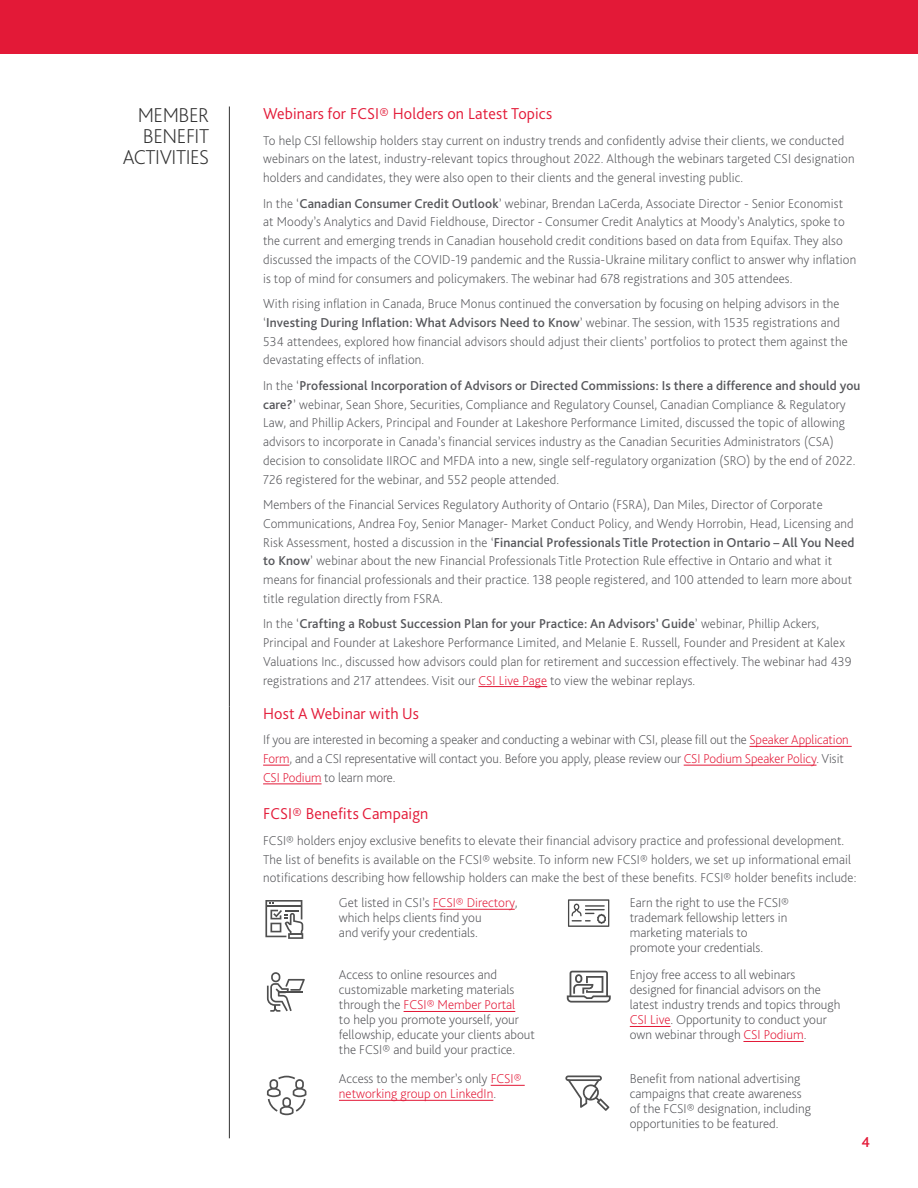
<style>
.page{position:relative;width:918px;height:1188px;background:#fff}
.page>*{position:absolute;margin:0;border:0;box-sizing:border-box;transform-origin:0 0}
.t1{font:200 21px/21px "Bliss Pro";letter-spacing:-.02em;color:#313131;text-align:right}
.t2{font:300 16.5px "Bliss Pro";letter-spacing:.01em;color:#e31937}
.t3{font:500 15px "Bliss Pro";color:#e31937}
.t4{font:200 13.5px/18.8px "Bliss Pro";letter-spacing:.01em;color:#55565a}
.t5{font:200 13.5px/15px "Bliss Pro";color:#e31937}
.s1{font-weight:500}
.s2{color:#e31937}
.s3{color:#e21f3b}
.s4{color:#58595b}
.s5{color:#55565a}
</style>
<div class="page">
<hr style="left:229px;top:107px;width:1px;height:599px;background:#313131">
<hr style="left:229px;top:706px;width:1px;height:432px;background:#313131">
<hr style="left:478px;top:686px;width:69px;height:1px;background:#e31937">
<hr style="left:749px;top:746px;width:103px;height:1px;background:#e31937">
<svg style="left:263px;top:765px;width:26px;height:1px"></svg>
<hr style="left:684px;top:765px;width:133px;height:1px;background:#e31937">
<hr style="left:263px;top:784px;width:59px;height:1px;background:#e31937">
<div style="left:0;top:0;width:918px;height:54px;background:#e31937"></div>
<hr style="left:433px;top:909px;width:82px;height:1px;background:#e21f3b">
<hr style="left:404px;top:1011px;width:111px;height:1px;background:#e31937">
<hr style="left:630px;top:1026px;width:41px;height:1px;background:#e31937">
<hr style="left:743px;top:1041px;width:61px;height:1px;background:#e31937">
<hr style="left:491px;top:1085px;width:34px;height:1px;background:#e31937">
<hr style="left:339px;top:1100px;width:154px;height:1px;background:#e31937">
<svg style="left:267px;top:972px;width:38px;height:40px"></svg>
<svg style="left:267px;top:1076px;width:39px;height:39px"></svg>
<svg style="left:565px;top:1075px;width:44px;height:36px"></svg>
<svg style="left:567px;top:971px;width:44px;height:32px"></svg>
<svg style="left:265px;top:900px;width:38px;height:39px"></svg>
<svg style="left:568px;top:899px;width:41px;height:28px"></svg>
<h1 class="t1" style="left:123px;top:104px;width:88px">MEMBER<br>BENEFIT<br>ACTIVITIES</h1>
<p class="t2" style="left:263px;top:103px;width:291px">Webinars for FCSI® Holders on Latest Topics</p>
<p class="t4" style="left:263px;top:130px;width:593px">To help CSI fellowship holders stay current on industry trends and confidently advise their clients, we conducted webinars on the latest, industry-relevant topics throughout 2022. Although the webinars targeted CSI designation holders and candidates, they were also open to their clients and the general investing public.</p>
<p class="t4" style="left:263px;top:193px;width:595px">In the ‘<span class="s1">Canadian Consumer Credit Outlook</span>’ webinar, Brendan LaCerda, Associate Director - Senior Economist at Moody’s Analytics and David Fieldhouse, Director - Consumer Credit Analytics at Moody’s Analytics, spoke to the current and emerging trends in Canadian household credit conditions based on data from Equifax. They also discussed the impacts of the COVID-19 pandemic and the Russia-Ukraine military conflict to answer why inflation is top of mind for consumers and policymakers. The webinar had 678 registrations and 305 attendees.</p>
<p class="t4" style="left:263px;top:294px;width:586px">With rising inflation in Canada, Bruce Monus continued the conversation by focusing on helping advisors in the ‘<span class="s1">Investing During Inflation: What Advisors Need to Know</span>’ webinar. The session, with 1535 registrations and 534 attendees, explored how financial advisors should adjust their clients’ portfolios to protect them against the devastating effects of inflation.</p>
<p class="t4" style="left:263px;top:376px;width:599px">In the ‘<span class="s1">Professional Incorporation of Advisors or Directed Commissions: Is there a difference and should you care?</span>’ webinar, Sean Shore, Securities, Compliance and Regulatory Counsel, Canadian Compliance &amp; Regulatory Law, and Phillip Ackers, Principal and Founder at Lakeshore Performance Limited, discussed the topic of allowing advisors to incorporate in Canada’s financial services industry as the Canadian Securities Administrators (CSA) decision to consolidate IIROC and MFDA into a new, single self-regulatory organization (SRO) by the end of 2022.<br>726 registered for the webinar, and 552 people attended.</p>
<p class="t4" style="left:263px;top:495px;width:593px">Members of the Financial Services Regulatory Authority of Ontario (FSRA), Dan Miles, Director of Corporate Communications, Andrea Foy, Senior Manager- Market Conduct Policy, and Wendy Horrobin, Head, Licensing and Risk Assessment, hosted a discussion in the ‘<span class="s1">Financial Professionals Title Protection in Ontario – All You Need to Know</span>’ webinar about the new Financial Professionals Title Protection Rule effective in Ontario and what it means for financial professionals and their practice. 138 people registered, and 100 attended to learn more about title regulation directly from FSRA.</p>
<p class="t4" style="left:263px;top:614px;width:590px">In the ‘<span class="s1">Crafting a Robust Succession Plan for your Practice: An Advisors’ Guide</span>’ webinar, Phillip Ackers, Principal and Founder at Lakeshore Performance Limited, and Melanie E. Russell, Founder and President at Kalex Valuations Inc., discussed how advisors could plan for retirement and succession effectively. The webinar had 439 registrations and 217 attendees. Visit our <span class="s2">CSI Live Page</span> to view the webinar replays.</p>
<p class="t2" style="left:263px;top:703px;width:157px">Host A Webinar with Us</p>
<p class="t4" style="left:263px;top:730px;width:587px">If you are interested in becoming a speaker and conducting a webinar with CSI, please fill out the <span class="s2">Speaker Application<br>Form</span>, and a CSI representative will contact you. Before you apply, please review our <span class="s2">CSI Podium Speaker Policy</span>. Visit<br><span class="s2">CSI Podium</span> to learn more.</p>
<p class="t2" style="left:263px;top:804px;width:167px">FCSI® Benefits Campaign</p>
<p class="t4" style="left:263px;top:831px;width:595px">FCSI® holders enjoy exclusive benefits to elevate their financial advisory practice and professional development.<br>The list of benefits is available on the FCSI® website. To inform new FCSI® holders, we set up informational email notifications describing how fellowship holders can make the best of these benefits. FCSI® holder benefits include:</p>
<p class="t4" style="left:339px;top:895px;width:180px;line-height:15px">Get listed in CSI’s <span class="s3">FCSI® Directory</span><span class="s4">, </span>which helps clients find you<br>and verify your credentials.</p>
<p class="t4" style="left:630px;top:895px;width:161px;line-height:15px">Earn the right to use the FCSI® trademark fellowship letters in marketing materials to promote your credentials.</p>
<p class="t4" style="left:339px;top:967px;width:198px;line-height:15px">Access to online resources and customizable marketing materials through the <span class="s2">FCSI® Member Portal<br></span>to help you promote yourself, your fellowship, educate your clients about the FCSI® and build your practice.</p>
<p class="t4" style="left:630px;top:967px;width:212px;line-height:15px">Enjoy free access to all webinars designed for financial advisors on the latest industry trends and topics through <span class="s2">CSI Live</span>. Opportunity to conduct your own webinar through <span class="s2">CSI Podium</span><span class="s4">.</span></p>
<p class="t5" style="left:339px;top:1071px;width:184px"><span class="s5">Access to the member’s only</span> FCSI® networking group on LinkedIn<span class="s4">.</span></p>
<p class="t4" style="left:630px;top:1071px;width:183px;line-height:15px">Benefit from national advertising campaigns that create awareness of the FCSI® designation, including opportunities to be featured.</p>
<p class="t3" style="left:862px;top:1133px;width:10px">4</p>
</div>
